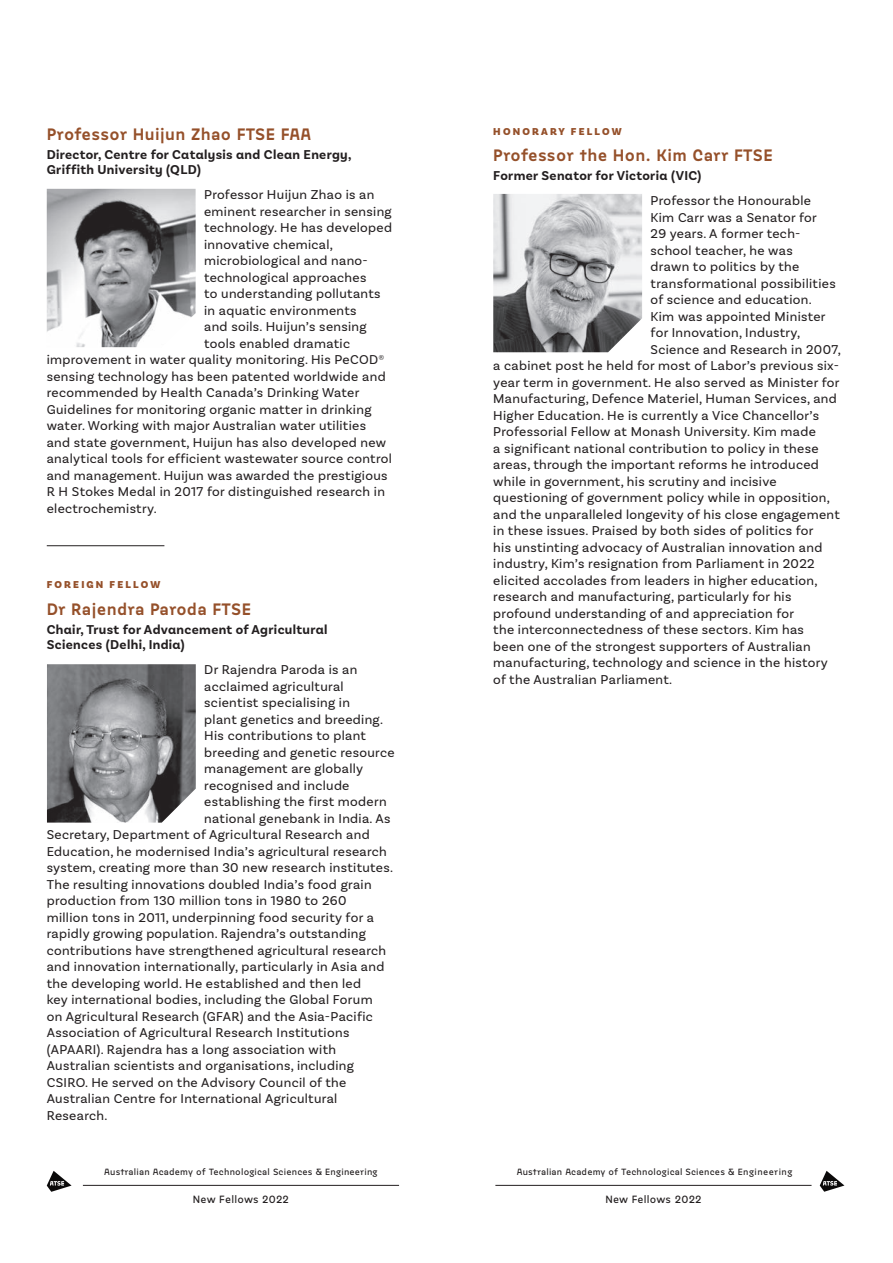
<style>
.page{position:relative;width:893px;height:1263px;background:#fff}
.page>*{position:absolute;margin:0;border:0;box-sizing:border-box;transform-origin:0 0}
.t1{font:600 16.5px "Jaroslav";letter-spacing:.015em;color:#95502a}
.t2{font:13.5px "Basic Sans";letter-spacing:.025em;color:#231f20}
.t3{font:700 13.5px/15px "Basic Sans Alt";letter-spacing:.025em;color:#231f20}
.t4{font:500 10.5px "Jaroslav";letter-spacing:.025em;color:#231f20}
.t5{font:900 10.5px "Basic Sans";letter-spacing:.21em;color:#95502a}
.t6{font:500 9px "Jaroslav";letter-spacing:.025em;color:#231f20}
</style>
<div class="page">
<img style="left:47px;top:189px;width:149px;height:158px">
<img style="left:47px;top:664px;width:149px;height:159px">
<img style="left:493px;top:194px;width:149px;height:158px">
<svg style="left:820px;top:1171px;width:24px;height:21px"></svg>
<hr style="left:495px;top:1185px;width:316px;height:1px;background:#231f20">
<hr style="left:83px;top:1185px;width:316px;height:1px;background:#231f20">
<svg style="left:47px;top:1171px;width:25px;height:21px"></svg>
<hr style="left:47px;top:545px;width:117px;height:1px;background:#231f20">
<p class="t1" style="left:47px;top:124px;width:266px">Professor Huijun Zhao FTSE FAA</p>
<p class="t3" style="left:47px;top:147px;width:306px">Director, Centre for Catalysis and Clean Energy,<br>Griffith University (QLD)</p>
<p class="t2" style="left:204px;top:187px;width:172px">Professor Huijun Zhao is an</p>
<p class="t2" style="left:204px;top:203px;width:189px">eminent researcher in sensing</p>
<p class="t2" style="left:204px;top:220px;width:189px">technology. He has developed</p>
<p class="t2" style="left:204px;top:236px;width:131px">innovative chemical,</p>
<p class="t2" style="left:204px;top:253px;width:165px">microbiological and nano-</p>
<p class="t2" style="left:204px;top:269px;width:164px">technological approaches</p>
<p class="t2" style="left:204px;top:286px;width:178px">to understanding pollutants</p>
<p class="t2" style="left:204px;top:302px;width:154px">in aquatic environments</p>
<p class="t2" style="left:204px;top:319px;width:164px">and soils. Huijun’s sensing</p>
<p class="t2" style="left:204px;top:335px;width:147px">tools enabled dramatic</p>
<p class="t2" style="left:47px;top:352px;width:339px">improvement in water quality monitoring. His PeCOD®</p>
<p class="t2" style="left:47px;top:368px;width:340px">sensing technology has been patented worldwide and</p>
<p class="t2" style="left:47px;top:385px;width:314px">recommended by Health Canada’s Drinking Water</p>
<p class="t2" style="left:47px;top:401px;width:326px">Guidelines for monitoring organic matter in drinking</p>
<p class="t2" style="left:47px;top:418px;width:321px">water. Working with major Australian water utilities</p>
<p class="t2" style="left:47px;top:434px;width:341px">and state government, Huijun has also developed new</p>
<p class="t2" style="left:47px;top:451px;width:347px">analytical tools for efficient wastewater source control</p>
<p class="t2" style="left:47px;top:467px;width:342px">and management. Huijun was awarded the prestigious</p>
<p class="t2" style="left:47px;top:484px;width:340px">R H Stokes Medal in 2017 for distinguished research in</p>
<p class="t2" style="left:47px;top:500px;width:111px">electrochemistry.</p>
<p class="t5" style="left:47px;top:578px;width:115px">FOREIGN FELLOW</p>
<p class="t1" style="left:47px;top:599px;width:206px">Dr Rajendra Paroda FTSE</p>
<p class="t3" style="left:47px;top:622px;width:282px">Chair, Trust for Advancement of Agricultural<br>Sciences (Delhi, India)</p>
<p class="t2" style="left:204px;top:662px;width:155px">Dr Rajendra Paroda is an</p>
<p class="t2" style="left:204px;top:678px;width:141px">acclaimed agricultural</p>
<p class="t2" style="left:204px;top:695px;width:147px">scientist specialising in</p>
<p class="t2" style="left:204px;top:711px;width:180px">plant genetics and breeding.</p>
<p class="t2" style="left:204px;top:728px;width:163px">His contributions to plant</p>
<p class="t2" style="left:204px;top:744px;width:192px">breeding and genetic resource</p>
<p class="t2" style="left:204px;top:761px;width:161px">management are globally</p>
<p class="t2" style="left:204px;top:777px;width:147px">recognised and include</p>
<p class="t2" style="left:204px;top:794px;width:184px">establishing the first modern</p>
<p class="t2" style="left:204px;top:810px;width:188px">national genebank in India. As</p>
<p class="t2" style="left:47px;top:827px;width:324px">Secretary, Department of Agricultural Research and</p>
<p class="t2" style="left:47px;top:843px;width:342px">Education, he modernised India’s agricultural research</p>
<p class="t2" style="left:47px;top:860px;width:348px">system, creating more than 30 new research institutes.</p>
<p class="t2" style="left:47px;top:876px;width:326px">The resulting innovations doubled India’s food grain</p>
<p class="t2" style="left:47px;top:893px;width:301px">production from 130 million tons in 1980 to 260</p>
<p class="t2" style="left:47px;top:909px;width:329px">million tons in 2011, underpinning food security for a</p>
<p class="t2" style="left:47px;top:926px;width:321px">rapidly growing population. Rajendra’s outstanding</p>
<p class="t2" style="left:47px;top:942px;width:341px">contributions have strengthened agricultural research</p>
<p class="t2" style="left:47px;top:958px;width:339px">and innovation internationally, particularly in Asia and</p>
<p class="t2" style="left:47px;top:975px;width:316px">the developing world. He established and then led</p>
<p class="t2" style="left:47px;top:991px;width:327px">key international bodies, including the Global Forum</p>
<p class="t2" style="left:47px;top:1008px;width:328px">on Agricultural Research (GFAR) and the Asia-Pacific</p>
<p class="t2" style="left:47px;top:1024px;width:304px">Association of Agricultural Research Institutions</p>
<p class="t2" style="left:47px;top:1041px;width:291px">(APAARI). Rajendra has a long association with</p>
<p class="t2" style="left:47px;top:1057px;width:309px">Australian scientists and organisations, including</p>
<p class="t2" style="left:47px;top:1074px;width:301px">CSIRO. He served on the Advisory Council of the</p>
<p class="t2" style="left:47px;top:1090px;width:292px">Australian Centre for International Agricultural</p>
<p class="t2" style="left:47px;top:1107px;width:62px">Research.</p>
<p class="t6" style="left:104px;top:1166px;width:275px">Australian Academy of Technological Sciences &amp; Engineering</p>
<p class="t4" style="left:193px;top:1193px;width:98px">New Fellows 2022</p>
<p class="t5" style="left:493px;top:126px;width:130px">HONORARY FELLOW</p>
<p class="t1" style="left:493px;top:145px;width:281px">Professor the Hon. Kim Carr FTSE</p>
<p class="t3" style="left:493px;top:168px;width:210px">Former Senator for Victoria (VIC)</p>
<p class="t2" style="left:651px;top:193px;width:162px">Professor the Honourable</p>
<p class="t2" style="left:651px;top:209px;width:168px">Kim Carr was a Senator for</p>
<p class="t2" style="left:651px;top:226px;width:151px">29 years. A former tech-</p>
<p class="t2" style="left:651px;top:242px;width:144px">school teacher, he was</p>
<p class="t2" style="left:651px;top:259px;width:150px">drawn to politics by the</p>
<p class="t2" style="left:651px;top:275px;width:187px">transformational possibilities</p>
<p class="t2" style="left:651px;top:292px;width:163px">of science and education.</p>
<p class="t2" style="left:651px;top:308px;width:176px">Kim was appointed Minister</p>
<p class="t2" style="left:651px;top:325px;width:151px">for Innovation, Industry,</p>
<p class="t2" style="left:651px;top:341px;width:192px">Science and Research in 2007,</p>
<p class="t2" style="left:493px;top:358px;width:347px">a cabinet post he held for most of Labor’s previous six-</p>
<p class="t2" style="left:493px;top:374px;width:348px">year term in government. He also served as Minister for</p>
<p class="t2" style="left:493px;top:391px;width:345px">Manufacturing, Defence Materiel, Human Services, and</p>
<p class="t2" style="left:493px;top:407px;width:327px">Higher Education. He is currently a Vice Chancellor’s</p>
<p class="t2" style="left:493px;top:424px;width:324px">Professorial Fellow at Monash University. Kim made</p>
<p class="t2" style="left:493px;top:440px;width:327px">a significant national contribution to policy in these</p>
<p class="t2" style="left:493px;top:457px;width:327px">areas, through the important reforms he introduced</p>
<p class="t2" style="left:493px;top:473px;width:285px">while in government, his scrutiny and incisive</p>
<p class="t2" style="left:493px;top:490px;width:338px">questioning of government policy while in opposition,</p>
<p class="t2" style="left:493px;top:506px;width:348px">and the unparalleled longevity of his close engagement</p>
<p class="t2" style="left:493px;top:523px;width:322px">in these issues. Praised by both sides of politics for</p>
<p class="t2" style="left:493px;top:539px;width:331px">his unstinting advocacy of Australian innovation and</p>
<p class="t2" style="left:493px;top:556px;width:323px">industry, Kim’s resignation from Parliament in 2022</p>
<p class="t2" style="left:493px;top:572px;width:326px">elicited accolades from leaders in higher education,</p>
<p class="t2" style="left:493px;top:589px;width:300px">research and manufacturing, particularly for his</p>
<p class="t2" style="left:493px;top:605px;width:302px">profound understanding of and appreciation for</p>
<p class="t2" style="left:493px;top:622px;width:312px">the interconnectedness of these sectors. Kim has</p>
<p class="t2" style="left:493px;top:638px;width:319px">been one of the strongest supporters of Australian</p>
<p class="t2" style="left:493px;top:654px;width:336px">manufacturing, technology and science in the history</p>
<p class="t2" style="left:493px;top:671px;width:180px">of the Australian Parliament.</p>
<p class="t6" style="left:517px;top:1166px;width:277px">Australian Academy of Technological Sciences &amp; Engineering</p>
<p class="t4" style="left:605px;top:1193px;width:98px">New Fellows 2022</p>
</div>
